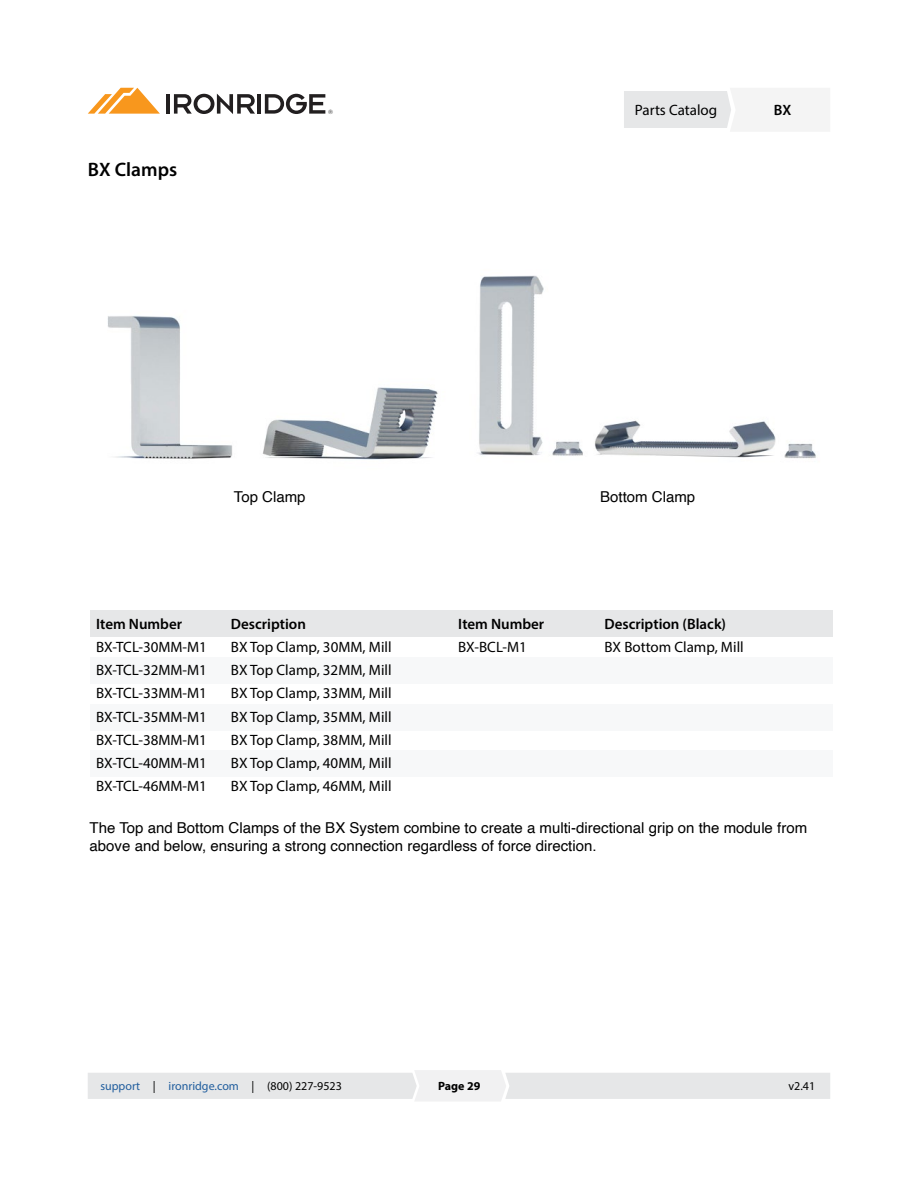
<style>
.page{position:relative;width:918px;height:1188px;background:#fff}
.page>*{position:absolute;margin:0;border:0;box-sizing:border-box;transform-origin:0 0}
.t1{font:600 19.5px "Myriad Pro";color:#000}
.t2{font:15px "Myriad Pro";color:#000}
.t3{font:15px/18px "Helvetica";color:#000}
.t4{font:600 15px "Myriad Pro";color:#000}
.t5{font:12px "Myriad Pro";color:#215e9e}
.t6{font:700 12px "Myriad Pro";color:#000}
.t7{font:12px "Myriad Pro";color:#000}
.t8{font:6px "Gotham";color:#000}
.s1{color:#000}
</style>
<div class="page">
<svg style="left:624px;top:88px;width:206px;height:43px"></svg>
<hr style="left:257px;top:94px;width:4px;height:20px;background:#221f20">
<svg style="left:265px;top:94px;width:60px;height:20px"></svg>
<hr style="left:166px;top:94px;width:4px;height:20px;background:#221f20">
<svg style="left:174px;top:94px;width:81px;height:20px"></svg>
<svg style="left:88px;top:88px;width:72px;height:26px"></svg>
<svg style="left:88px;top:1070px;width:742px;height:31px"></svg>
<img style="left:107px;top:316px;width:331px;height:144px">
<div style="left:90px;top:750px;width:743px;height:26px;background:#f7f8f9"></div>
<div style="left:90px;top:610px;width:743px;height:26px;background:#e6e7e8"></div>
<div style="left:90px;top:657px;width:743px;height:26px;background:#f7f8f9"></div>
<div style="left:90px;top:704px;width:743px;height:26px;background:#f7f8f9"></div>
<img style="left:478px;top:275px;width:338px;height:184px">
<h1 class="t1" style="left:88px;top:157px;width:91px">BX Clamps</h1>
<p class="t2" style="left:635px;top:101px;width:84px">Parts Catalog</p>
<p class="t8" style="left:328px;top:108px;width:6px">®</p>
<p class="t4" style="left:774px;top:101px;width:19px">BX</p>
<p class="t3" style="left:234px;top:488px;width:73px">Top Clamp</p>
<p class="t3" style="left:600px;top:488px;width:97px">Bottom Clamp</p>
<p class="t4" style="left:96px;top:614px;width:88px">Item Number</p>
<p class="t4" style="left:231px;top:614px;width:77px">Description</p>
<p class="t4" style="left:458px;top:614px;width:88px">Item Number</p>
<p class="t4" style="left:604px;top:614px;width:123px">Description (Black)</p>
<p class="t2" style="left:96px;top:638px;width:112px">BX-TCL-30MM-M1</p>
<p class="t2" style="left:231px;top:638px;width:162px">BX Top Clamp, 30MM, Mill</p>
<p class="t2" style="left:458px;top:638px;width:70px">BX-BCL-M1</p>
<p class="t2" style="left:604px;top:638px;width:141px">BX Bottom Clamp, Mill</p>
<p class="t2" style="left:96px;top:661px;width:112px">BX-TCL-32MM-M1</p>
<p class="t2" style="left:231px;top:661px;width:162px">BX Top Clamp, 32MM, Mill</p>
<p class="t2" style="left:96px;top:684px;width:112px">BX-TCL-33MM-M1</p>
<p class="t2" style="left:231px;top:684px;width:162px">BX Top Clamp, 33MM, Mill</p>
<p class="t2" style="left:96px;top:707px;width:112px">BX-TCL-35MM-M1</p>
<p class="t2" style="left:231px;top:707px;width:162px">BX Top Clamp, 35MM, Mill</p>
<p class="t2" style="left:96px;top:731px;width:112px">BX-TCL-38MM-M1</p>
<p class="t2" style="left:231px;top:731px;width:162px">BX Top Clamp, 38MM, Mill</p>
<p class="t2" style="left:96px;top:754px;width:112px">BX-TCL-40MM-M1</p>
<p class="t2" style="left:231px;top:754px;width:162px">BX Top Clamp, 40MM, Mill</p>
<p class="t2" style="left:96px;top:777px;width:112px">BX-TCL-46MM-M1</p>
<p class="t2" style="left:231px;top:777px;width:162px">BX Top Clamp, 46MM, Mill</p>
<p class="t3" style="left:90px;top:819px;width:719px">The Top and Bottom Clamps of the BX System combine to create a multi-directional grip on the module from above and below, ensuring a strong connection regardless of force direction.</p>
<p class="t5" style="left:100px;top:1079px;width:243px">support <span class="s1">|</span> ironridge.com <span class="s1">| (800) 227-9523</span></p>
<p class="t6" style="left:438px;top:1078px;width:44px">Page 29</p>
<p class="t7" style="left:789px;top:1079px;width:28px">v2.41</p>
</div>
